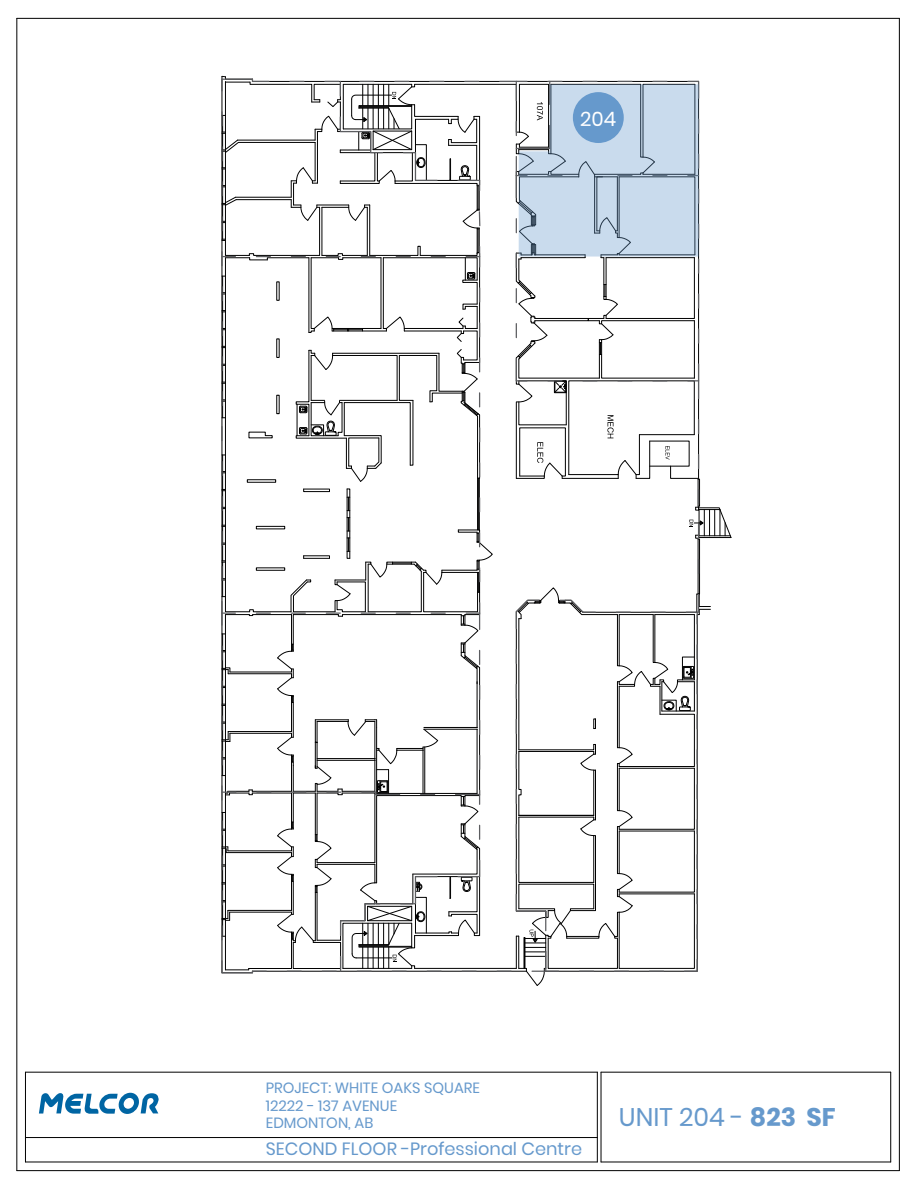
<style>
.page{position:relative;width:918px;height:1188px;background:#fff}
.page>*{position:absolute;margin:0;border:0;box-sizing:border-box;transform-origin:0 0}
.t1{font:25.5px "Poppins";color:#69c}
.t2{font:19.95px "Poppins";color:#fff}
.t3{font:17.7px "Poppins";color:#69c}
.t4{font:14.85px/17.7px "Poppins";color:#69c}
.s1{font-weight:700}
</style>
<div class="page">
<hr style="left:25px;top:1162px;width:572px;height:1px;background:#000">
<hr style="left:25px;top:1137px;width:572px;height:1px;background:#000">
<hr style="left:17px;top:1170px;width:882px;height:1px;background:#000">
<hr style="left:17px;top:18px;width:882px;height:1px;background:#000">
<hr style="left:25px;top:1072px;width:572px;height:1px;background:#000">
<hr style="left:17px;top:18px;width:1px;height:1153px;background:#000">
<hr style="left:899px;top:18px;width:1px;height:1153px;background:#000">
<hr style="left:601px;top:1072px;width:290px;height:1px;background:#000">
<hr style="left:601px;top:1162px;width:290px;height:1px;background:#000">
<hr style="left:597px;top:1072px;width:1px;height:90px;background:#000">
<hr style="left:601px;top:1072px;width:1px;height:90px;background:#000">
<hr style="left:890px;top:1072px;width:1px;height:90px;background:#000">
<hr style="left:25px;top:1072px;width:1px;height:90px;background:#000">
<svg style="left:39px;top:1093px;width:120px;height:21px"></svg>
<svg style="left:221px;top:76px;width:510px;height:910px"></svg>
<div style="left:573px;top:92px;width:51px;height:51px;background:#69c;border-radius:50%"></div>
<h2 class="t2" style="left:580px;top:107px;width:37px">204</h2>
<p class="t4" style="left:266px;top:1079px;width:216px">PROJECT: WHITE OAKS SQUARE<br>12222 - 137 AVENUE<br>EDMONTON, AB</p>
<p class="t3" style="left:266px;top:1139px;width:318px">SECOND FLOOR -Professional Centre</p>
<h1 class="t1" style="left:619px;top:1102px;width:218px">UNIT 204 - <span class="s1">823 SF</span></h1>
</div>
